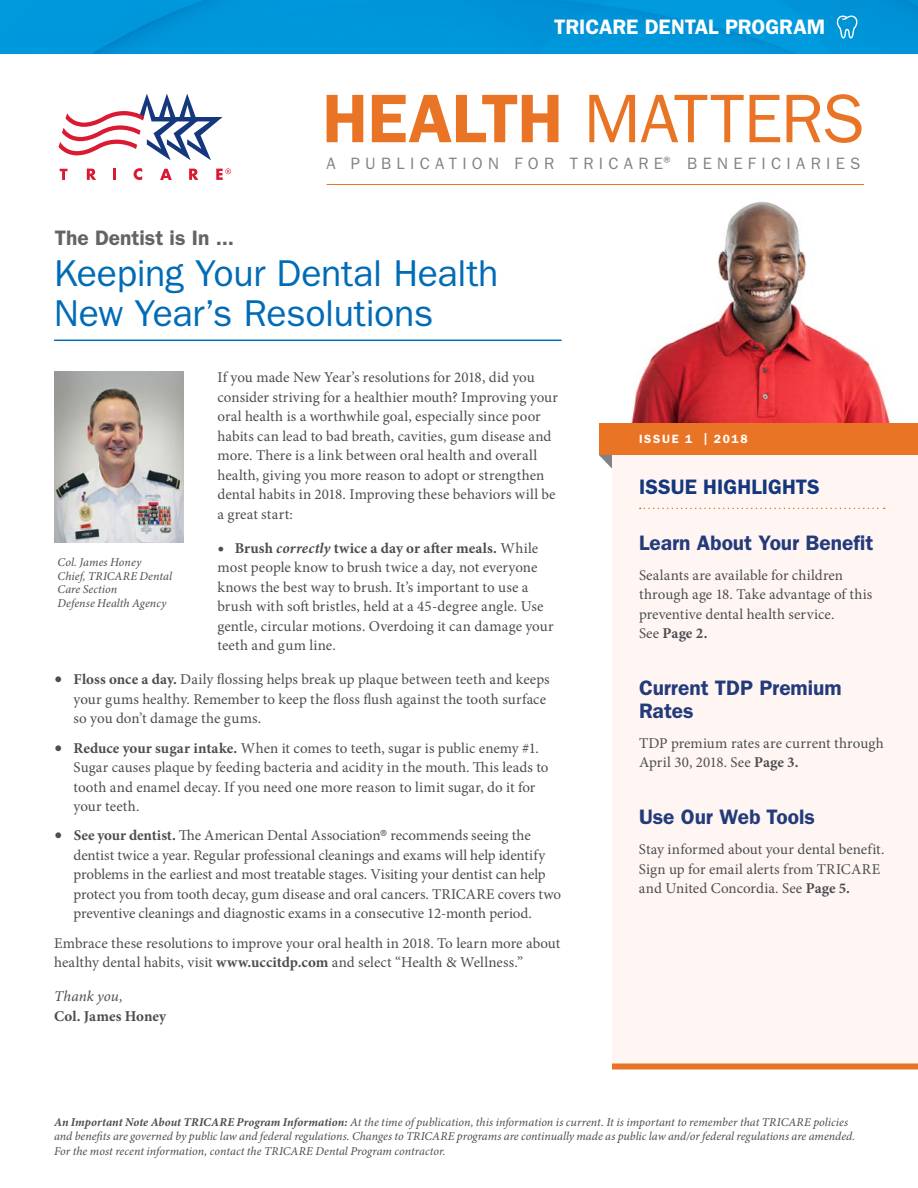
<style>
.page{position:relative;width:918px;height:1188px;background:#fff}
.page>*{position:absolute;margin:0;border:0;box-sizing:border-box;transform-origin:0 0}
.t1{font:69px "ITC Franklin Gothic Std";letter-spacing:-.015em;color:#ea7425}
.H1_-_Med__Blue_Under{font:37.5px/40.5px "ITC Franklin Gothic Std";letter-spacing:-.01em;color:#006bb6}
.t2{font:600 21px/22.5px "ITC Franklin Gothic Std";color:#243b7a}
.t3{font:600 21px "ITC Franklin Gothic Std";color:#fff}
.S1_-_Black{font:600 21px "ITC Franklin Gothic Std";color:#636466}
.t4{font:600 21px "ITC Franklin Gothic Std";color:#14377d}
.t5{font:16.5px "ITC Franklin Gothic Std";letter-spacing:.32em;color:#808285}
.t6{font:15px/19.5px "Minion Pro";color:#4d4d4f}
.t7{font:700 15px "Minion Pro";letter-spacing:-.005em;color:#4d4d4f}
.t8{font:italic 15px "Minion Pro";letter-spacing:.005em;color:#4d4d4f}
.Dentist_Photo_Captio{font:italic 12px/13.5px "Minion Pro";color:#4d4d4f}
.t9{font:600 12px "ITC Franklin Gothic Std";letter-spacing:.14em;color:#fff}
.s1{font-weight:600}
.s2{font-size:15px}
.s3{font-size:18px}
.s4{font-weight:700}
.s5{font-weight:700;font-style:italic}
.s6{font-size:21.75px}
.s7{font-family:"ITC Franklin Gothic Std";font-stretch:condensed}
.s8{font-weight:700;color:#4c4d4d}
</style>
<div class="page">
<div style="left:612px;top:433px;width:306px;height:633px;background:#fff6f4"></div>
<div style="left:599px;top:423px;width:319px;height:32px;background:#ea7425"></div>
<hr style="left:327px;top:184px;width:537px;height:1px;background:#ea7425">
<svg style="left:59px;top:94px;width:164px;height:66px"></svg>
<svg style="left:60px;top:169px;width:7px;height:11px"></svg>
<svg style="left:87px;top:169px;width:9px;height:11px"></svg>
<svg style="left:113px;top:169px;width:3px;height:11px"></svg>
<svg style="left:134px;top:168px;width:8px;height:12px"></svg>
<svg style="left:160px;top:169px;width:12px;height:11px"></svg>
<svg style="left:189px;top:169px;width:10px;height:11px"></svg>
<svg style="left:216px;top:168px;width:15px;height:12px"></svg>
<img style="left:631px;top:202px;width:259px;height:221px">
<hr style="left:54px;top:340px;width:508px;height:1px;background:#006bb6">
<img style="left:54px;top:371px;width:130px;height:171px">
<div style="left:0;top:0;width:918px;height:54px;background:#0097da"></div>
<div style="left:612px;top:1064px;width:306px;height:6px;background:#ea7425"></div>
<svg style="left:599px;top:455px;width:13px;height:14px"></svg>
<svg style="left:836px;top:15px;width:22px;height:23px"></svg>
<svg style="left:640px;top:508px;width:245px;height:1px"></svg>
<h3 class="t3" style="left:554px;top:15px;width:273px">TRICARE DENTAL PROGRAM</h3>
<h1 class="t1" style="left:322px;top:79px;width:544px"><span class="s1">HEALTH</span> MATTERS</h1>
<p class="t5" style="left:326px;top:153px;width:535px">A PUBLICATION FOR TRICARE<span class="s2">®</span> BENEFICIARIES</p>
<p class="S1_-_Black" style="left:55px;top:225px;width:181px">The Dentist is In ...</p>
<p class="H1_-_Med__Blue_Under" style="left:54px;top:253px;width:446px">Keeping Your Dental Health<br>New Year’s Resolutions</p>
<p class="t6" style="left:217px;top:368px;width:342px">If you made New Year’s resolutions for 2018, did you consider striving for a healthier mouth? Improving your oral health is a worthwhile goal, especially since poor habits can lead to bad breath, cavities, gum disease and more. There is a link between oral health and overall health, giving you more reason to adopt or strengthen dental habits in 2018. Improving these behaviors will be a great start:</p>
<p class="t6" style="left:217px;top:538px;width:338px"><span class="s3">•</span> <span class="s4">Brush</span> <span class="s5">correctly</span> <span class="s4">twice a day or after meals.</span> While most people know to brush twice a day, not everyone knows the best way to brush. It’s important to use a brush with soft bristles, held at a 45-degree angle. Use gentle, circular motions. Overdoing it can damage your teeth and gum line.</p>
<p class="t6" style="left:74px;top:670px;width:478px;text-indent:-20px"><span class="s6">•</span> <span class="s4">Floss once a day.</span> Daily flossing helps break up plaque between teeth and keeps your gums healthy. Remember to keep the floss flush against the tooth surface so you don’t damage the gums.</p>
<p class="t6" style="left:74px;top:738px;width:476px;text-indent:-20px"><span class="s6">•</span> <span class="s4">Reduce your sugar intake.</span> When it comes to teeth, sugar is public enemy #1.<br>Sugar causes plaque by feeding bacteria and acidity in the mouth. This leads to tooth and enamel decay. If you need one more reason to limit sugar, do it for your teeth.</p>
<p class="t6" style="left:74px;top:826px;width:489px;text-indent:-20px"><span class="s6">•</span> <span class="s4">See your dentist.</span> The American Dental Association<span class="s7">®</span> recommends seeing the dentist twice a year. Regular professional cleanings and exams will help identify problems in the earliest and most treatable stages. Visiting your dentist can help protect you from tooth decay, gum disease and oral cancers. TRICARE covers two preventive cleanings and diagnostic exams in a consecutive 12-month period.</p>
<p class="t6" style="left:54px;top:933px;width:508px">Embrace these resolutions to improve your oral health in 2018. To learn more about healthy dental habits, visit <span class="s8">www.uccitdp.com</span> and select “Health &amp; Wellness.”</p>
<p class="t8" style="left:54px;top:986px;width:70px">Thank you,</p>
<p class="t7" style="left:54px;top:1005px;width:114px">Col. James Honey</p>
<p class="Dentist_Photo_Captio" style="left:58px;top:556px;width:116px">Col. James Honey<br>Chief, TRICARE Dental<br>Care Section<br>Defense Health Agency</p>
<p class="t9" style="left:639px;top:432px;width:110px">ISSUE 1 | 2018</p>
<h3 class="t4" style="left:639px;top:475px;width:182px">ISSUE HIGHLIGHTS</h3>
<h3 class="t2" style="left:639px;top:531px;width:236px">Learn About Your Benefit</h3>
<p class="t6" style="left:639px;top:565px;width:235px">Sealants are available for children through age 18. Take advantage of this preventive dental health service.<br>See <span class="s4">Page 2.</span></p>
<h3 class="t2" style="left:639px;top:677px;width:204px">Current TDP Premium<br>Rates</h3>
<p class="t6" style="left:639px;top:733px;width:246px">TDP premium rates are current through<br>April 30, 2018. See <span class="s4">Page 3.</span></p>
<h3 class="t2" style="left:639px;top:806px;width:178px">Use Our Web Tools</h3>
<p class="t6" style="left:639px;top:840px;width:247px">Stay informed about your dental benefit.<br>Sign up for email alerts from TRICARE and United Concordia. See <span class="s4">Page 5.</span></p>
<p class="Dentist_Photo_Captio" style="left:54px;top:1115px;width:803px;line-height:14.4px"><span class="s4">An Important Note About TRICARE Program Information:</span> At the time of publication, this information is current. It is important to remember that TRICARE policies and benefits are governed by public law and federal regulations. Changes to TRICARE programs are continually made as public law and/or federal regulations are amended.<br>For the most recent information, contact the TRICARE Dental Program contractor.</p>
</div>
